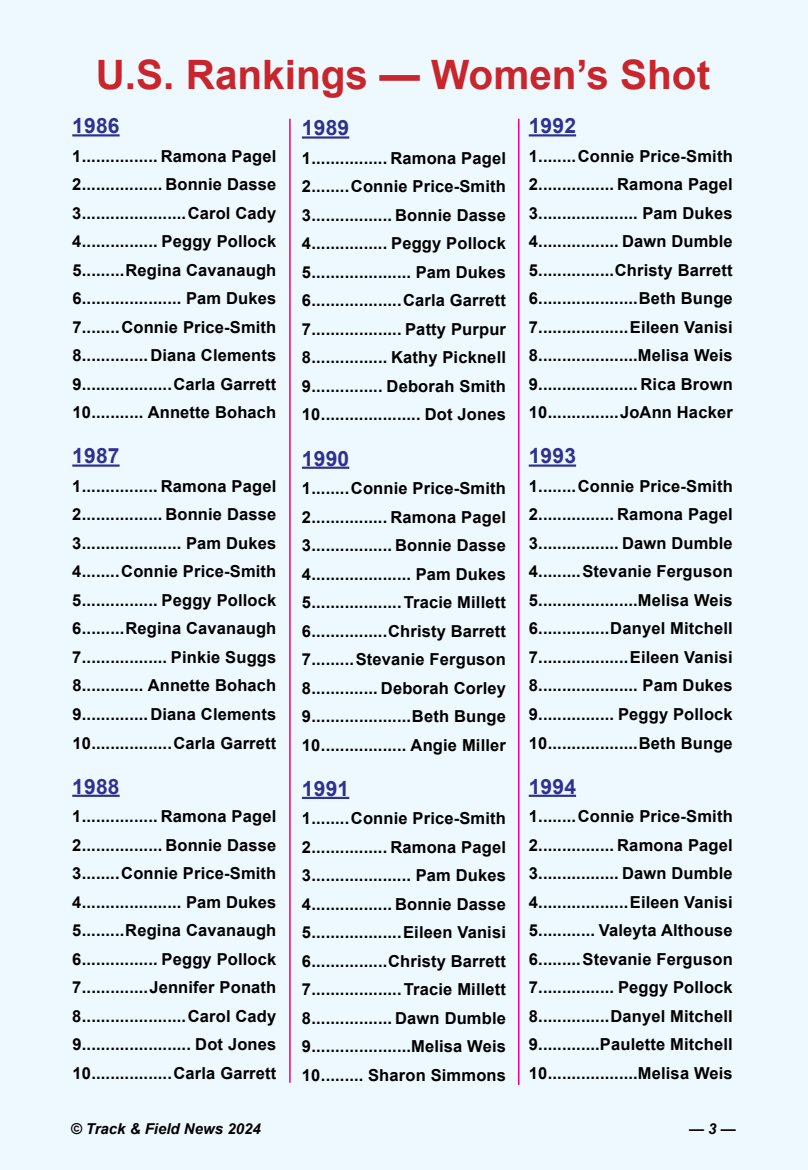
<style>
.page{position:relative;width:808px;height:1170px;background:#fff}
.page>*{position:absolute;margin:0;border:0;box-sizing:border-box;transform-origin:0 0}
.t1{font:700 40.5px "Arial";color:#c9252c}
.t2{font:700 21px "Arial";letter-spacing:.01em;color:#2e3192}
.t3{font:700 16.5px/28.5px "Arial";letter-spacing:.01em;color:#000;text-align:justify}
.t4{font:italic 700 15px "Arial";color:#000}
</style>
<div class="page">
<div style="left:0;top:0;width:808px;height:1169px;background:#edf9fe"></div>
<hr style="left:289px;top:119px;width:2px;height:963px;background:#ec008c">
<hr style="left:518px;top:119px;width:1px;height:965px;background:#ec008c">
<hr style="left:72px;top:134px;width:48px;height:2px;background:#2e3192">
<hr style="left:72px;top:464px;width:48px;height:2px;background:#2e3192">
<hr style="left:72px;top:794px;width:48px;height:2px;background:#2e3192">
<hr style="left:302px;top:136px;width:47px;height:3px;background:#2e3192">
<hr style="left:302px;top:466px;width:47px;height:3px;background:#2e3192">
<hr style="left:302px;top:796px;width:47px;height:3px;background:#2e3192">
<hr style="left:529px;top:134px;width:47px;height:2px;background:#2e3192">
<hr style="left:529px;top:464px;width:47px;height:2px;background:#2e3192">
<hr style="left:529px;top:794px;width:47px;height:2px;background:#2e3192">
<h1 class="t1" style="left:96px;top:48px;width:616px">U.S. Rankings — Women’s Shot</h1>
<p class="t2" style="left:72px;top:112px;width:49px">1986</p>
<p class="t3" style="left:72px;top:142px;width:206px">1................ Ramona Pagel 2................. Bonnie Dasse 3......................Carol Cady 4................ Peggy Pollock 5.........Regina Cavanaugh 6..................... Pam Dukes 7........Connie Price-Smith 8..............Diana Clements 9...................Carla Garrett 10........... Annette Bohach</p>
<p class="t2" style="left:72px;top:442px;width:49px">1987</p>
<p class="t3" style="left:72px;top:472px;width:206px">1................ Ramona Pagel 2................. Bonnie Dasse 3..................... Pam Dukes 4........Connie Price-Smith 5................ Peggy Pollock 6.........Regina Cavanaugh 7.................. Pinkie Suggs 8............. Annette Bohach 9..............Diana Clements 10.................Carla Garrett</p>
<p class="t2" style="left:72px;top:772px;width:49px">1988</p>
<p class="t3" style="left:72px;top:802px;width:206px">1................ Ramona Pagel 2................. Bonnie Dasse 3........Connie Price-Smith 4..................... Pam Dukes 5.........Regina Cavanaugh 6................ Peggy Pollock 7..............Jennifer Ponath 8......................Carol Cady 9....................... Dot Jones 10.................Carla Garrett</p>
<p class="t2" style="left:529px;top:112px;width:49px">1992</p>
<p class="t3" style="left:529px;top:142px;width:206px">1........Connie Price-Smith 2................ Ramona Pagel 3..................... Pam Dukes 4................. Dawn Dumble 5................Christy Barrett 6.....................Beth Bunge 7...................Eileen Vanisi 8.....................Melisa Weis 9..................... Rica Brown 10...............JoAnn Hacker</p>
<p class="t2" style="left:529px;top:442px;width:49px">1993</p>
<p class="t3" style="left:529px;top:472px;width:206px">1........Connie Price-Smith 2................ Ramona Pagel 3................. Dawn Dumble 4.........Stevanie Ferguson 5.....................Melisa Weis 6...............Danyel Mitchell 7...................Eileen Vanisi 8..................... Pam Dukes 9................ Peggy Pollock 10...................Beth Bunge</p>
<p class="t2" style="left:529px;top:772px;width:49px">1994</p>
<p class="t3" style="left:529px;top:802px;width:206px">1........Connie Price-Smith 2................ Ramona Pagel 3................. Dawn Dumble 4...................Eileen Vanisi 5............ Valeyta Althouse 6.........Stevanie Ferguson 7................ Peggy Pollock 8...............Danyel Mitchell 9.............Paulette Mitchell 10...................Melisa Weis</p>
<p class="t2" style="left:302px;top:114px;width:49px">1989</p>
<p class="t3" style="left:302px;top:144px;width:206px">1................ Ramona Pagel 2........Connie Price-Smith 3................. Bonnie Dasse 4................ Peggy Pollock 5..................... Pam Dukes 6...................Carla Garrett 7................... Patty Purpur 8................ Kathy Picknell 9............... Deborah Smith 10..................... Dot Jones</p>
<p class="t2" style="left:302px;top:444px;width:49px">1990</p>
<p class="t3" style="left:302px;top:474px;width:206px">1........Connie Price-Smith 2................ Ramona Pagel 3................. Bonnie Dasse 4..................... Pam Dukes 5...................Tracie Millett 6................Christy Barrett 7.........Stevanie Ferguson 8.............. Deborah Corley 9.....................Beth Bunge 10.................. Angie Miller</p>
<p class="t2" style="left:302px;top:774px;width:49px">1991</p>
<p class="t3" style="left:302px;top:804px;width:206px">1........Connie Price-Smith 2................ Ramona Pagel 3..................... Pam Dukes 4................. Bonnie Dasse 5...................Eileen Vanisi 6................Christy Barrett 7...................Tracie Millett 8................. Dawn Dumble 9.....................Melisa Weis 10......... Sharon Simmons</p>
<p class="t4" style="left:71px;top:1119px;width:192px">© Track &amp; Field News 2024</p>
<p class="t4" style="left:689px;top:1119px;width:48px">— 3 —</p>
</div>
